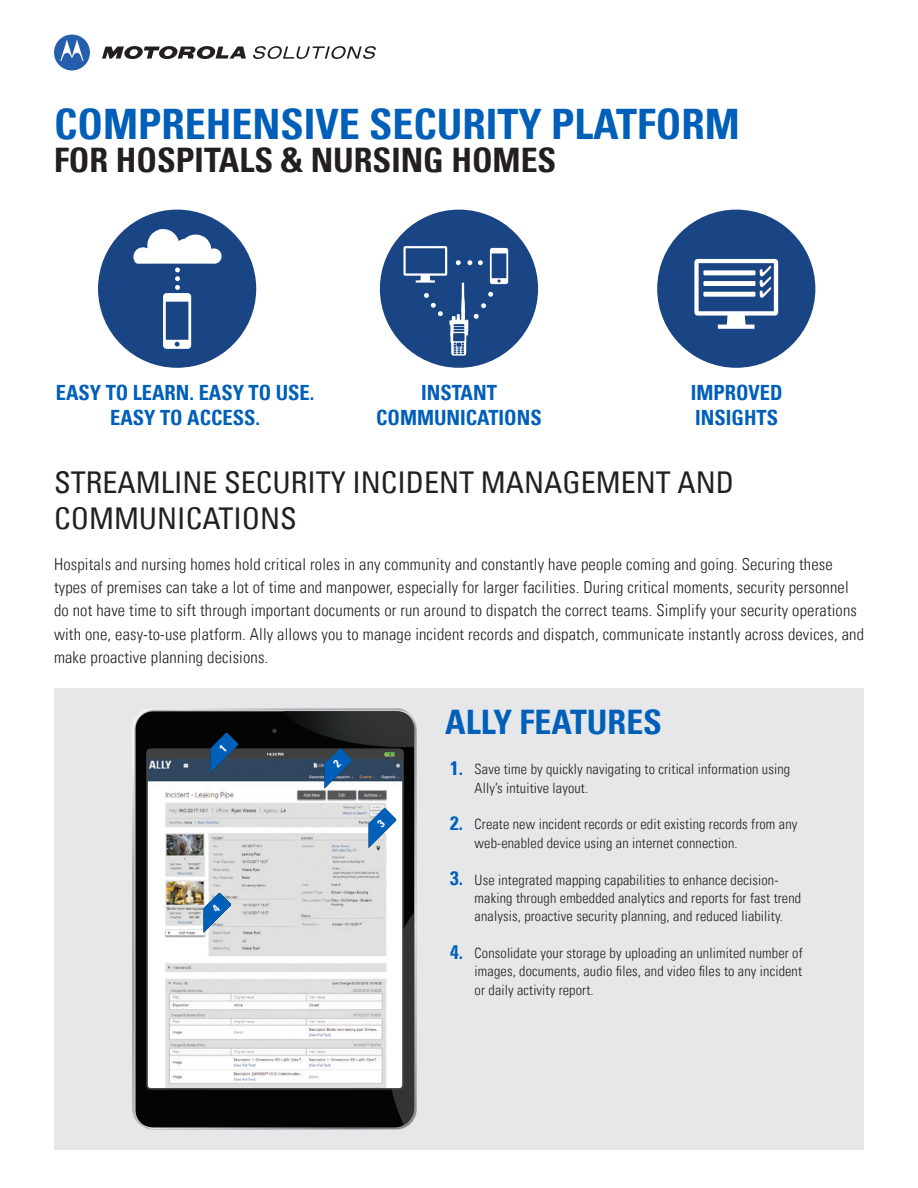
<style>
.page{position:relative;width:918px;height:1188px;background:#fff}
.page>*{position:absolute;margin:0;border:0;box-sizing:border-box;transform-origin:0 0}
.t1{font:700 condensed 42px "Univers LT";color:#005fb9}
.t2{font:700 condensed 33.75px "Univers LT";color:#231f20}
.t3{font:700 condensed 33.75px "Univers LT";color:#005fb9}
.t4{font:condensed 30px/36px "Univers LT";color:#231f20}
.t5{font:700 condensed 21px "Univers LT";color:#005fb9}
.t6{font:700 condensed 19.5px "Univers LT";color:#005fb9}
.t7{font:300 condensed 16.5px/23.2px "Univers LT";letter-spacing:.01em;color:#231f20}
.t8{font:300 condensed 14.25px/18.3px "Univers LT";letter-spacing:.01em;color:#231f20}
</style>
<div class="page">
<div style="left:54px;top:688px;width:810px;height:462px;background:#e6e7e9"></div>
<svg style="left:132px;top:708px;width:274px;height:417px;background:#606161"></svg>
<svg style="left:142px;top:715px;width:275px;height:414px;background:#1c1d1b"></svg>
<svg style="left:146px;top:748px;width:258px;height:342px"></svg>
<svg style="left:102px;top:46px;width:144px;height:13px"></svg>
<svg style="left:54px;top:35px;width:36px;height:35px"></svg>
<svg style="left:253px;top:46px;width:123px;height:13px"></svg>
<div style="left:98px;top:209px;width:158px;height:159px;background:#1a4585;border-radius:50%"></div>
<svg style="left:133px;top:229px;width:89px;height:120px"></svg>
<div style="left:380px;top:209px;width:158px;height:159px;background:#1a4585;border-radius:50%"></div>
<svg style="left:403px;top:246px;width:105px;height:110px"></svg>
<div style="left:657px;top:209px;width:158px;height:159px;background:#1a4585;border-radius:50%"></div>
<svg style="left:694px;top:259px;width:84px;height:70px"></svg>
<svg style="left:147px;top:711px;width:268px;height:78px;background:#36414b"></svg>
<svg style="left:203px;top:893px;width:28px;height:40px"></svg>
<svg style="left:369px;top:808px;width:27px;height:40px"></svg>
<p class="t1" style="left:54px;top:99px;width:687px">COMPREHENSIVE SECURITY PLATFORM</p>
<p class="t2" style="left:54px;top:140px;width:504px">FOR HOSPITALS &amp; NURSING HOMES</p>
<p class="t5" style="left:56px;top:379px;width:260px">EASY TO LEARN. EASY TO USE.</p>
<p class="t5" style="left:110px;top:404px;width:151px">EASY TO ACCESS.</p>
<p class="t5" style="left:421px;top:379px;width:77px">INSTANT</p>
<p class="t5" style="left:376px;top:404px;width:167px">COMMUNICATIONS</p>
<p class="t5" style="left:691px;top:379px;width:93px">IMPROVED</p>
<p class="t5" style="left:695px;top:404px;width:84px">INSIGHTS</p>
<p class="t4" style="left:54px;top:464px;width:682px">STREAMLINE SECURITY INCIDENT MANAGEMENT AND<br>COMMUNICATIONS</p>
<p class="t7" style="left:54px;top:553px;width:812px">Hospitals and nursing homes hold critical roles in any community and constantly have people coming and going. Securing these types of premises can take a lot of time and manpower, especially for larger facilities. During critical moments, security personnel do not have time to sift through important documents or run around to dispatch the correct teams. Simplify your security operations with one, easy-to-use platform. Ally allows you to manage incident records and dispatch, communicate instantly across devices, and make proactive planning decisions.</p>
<p class="t3" style="left:445px;top:701px;width:218px">ALLY FEATURES</p>
<p class="t6" style="left:450px;top:756px;width:14px">1.</p>
<p class="t6" style="left:450px;top:811px;width:14px">2.</p>
<p class="t6" style="left:450px;top:866px;width:14px">3.</p>
<p class="t6" style="left:450px;top:940px;width:14px">4.</p>
<p class="t8" style="left:475px;top:760px;width:317px">Save time by quickly navigating to critical information using<br>Ally’s intuitive layout.</p>
<p class="t8" style="left:475px;top:815px;width:324px">Create new incident records or edit existing records from any web-enabled device using an internet connection.</p>
<p class="t8" style="left:475px;top:870px;width:328px">Use integrated mapping capabilities to enhance decision&shy;making through embedded analytics and reports for fast trend analysis, proactive security planning, and reduced liability.</p>
<p class="t8" style="left:475px;top:944px;width:330px;text-align:justify">Consolidate your storage by uploading an unlimited number of images, documents, audio files, and video files to any incident or daily activity report.</p>
</div>
